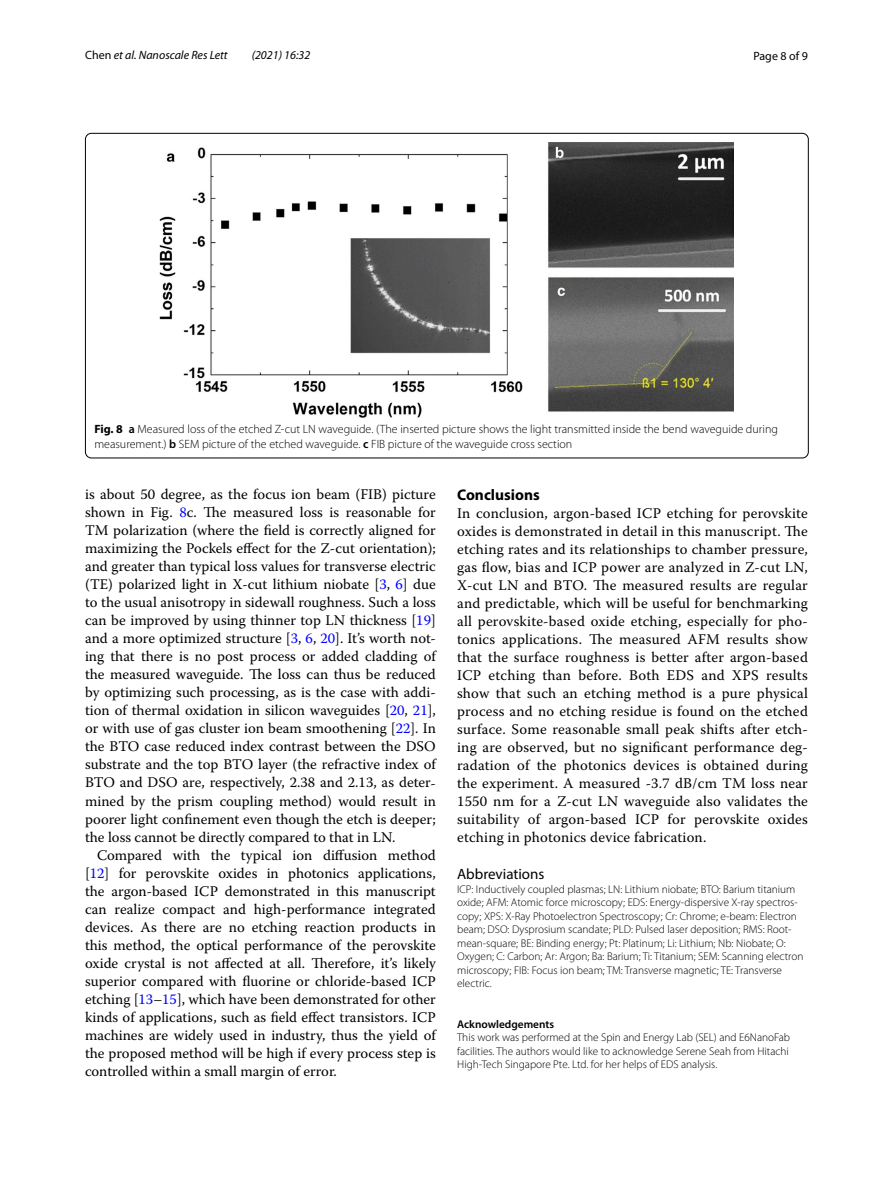
<style>
.page{position:relative;width:893px;height:1187px;background:#fff}
.page>*{position:absolute;margin:0;border:0;box-sizing:border-box;transform-origin:0 0}
.t1{font:700 15.45px "Myriad Pro";color:#000}
.t2{font:15px "Myriad Pro";color:#000}
.t3{font:14.7px/18px "Warnock Pro";letter-spacing:.005em;color:#000;text-align:justify}
.t4{font:300 12px/15px "Myriad Pro";color:#000}
.t5{font:italic 12px "Myriad Pro";color:#000}
.t6{font:12px "Myriad Pro";color:#000}
.t7{font:300 11.25px/13.5px "Myriad Pro";color:#000}
.t8{font:600 11.25px "Myriad Pro";color:#000}
.s1{font-style:normal}
.s2{font-weight:700}
.s3{font-weight:600}
.s4{color:#00f}
</style>
<div class="page">
<img style="left:160px;top:142px;width:574px;height:276px">
<p class="t5" style="left:85px;top:48px;width:144px"><span class="s1">Chen</span> et al. Nanoscale Res Lett</p>
<p class="t5" style="left:252px;top:48px;width:60px">(2021) 16:32</p>
<p class="t6" style="left:753px;top:48px;width:56px">Page 8 of 9</p>
<p class="t4" style="left:94px;top:422px;width:685px"><span class="s2">Fig. 8</span> <span class="s3">a</span> Measured loss of the etched Z-cut LN waveguide. (The inserted picture shows the light transmitted inside the bend waveguide during measurement.) <span class="s3">b</span> SEM picture of the etched waveguide. <span class="s3">c</span> FIB picture of the waveguide cross section</p>
<p class="t3" style="left:85px;top:485px;width:352px">is about 50 degree, as the focus ion beam (FIB) picture shown in Fig. <span class="s4">8</span>c. The measured loss is reasonable for TM polarization (where the field is correctly aligned for maximizing the Pockels effect for the Z-cut orientation); and greater than typical loss values for transverse electric (TE) polarized light in X-cut lithium niobate [<span class="s4">3</span>, <span class="s4">6</span>] due to the usual anisotropy in sidewall roughness. Such a loss can be improved by using thinner top LN thickness [<span class="s4">19</span>] and a more optimized structure [<span class="s4">3</span>, <span class="s4">6</span>, <span class="s4">20</span>]. It’s worth not&shy;ing that there is no post process or added cladding of the measured waveguide. The loss can thus be reduced by optimizing such processing, as is the case with addi&shy;tion of thermal oxidation in silicon waveguides [<span class="s4">20</span>, <span class="s4">21</span>], or with use of gas cluster ion beam smoothening [<span class="s4">22</span>]. In the BTO case reduced index contrast between the DSO substrate and the top BTO layer (the refractive index of BTO and DSO are, respectively, 2.38 and 2.13, as deter&shy;mined by the prism coupling method) would result in poorer light confinement even though the etch is deeper; the loss cannot be directly compared to that in LN.</p>
<p class="t3" style="left:85px;top:845px;width:352px;text-indent:12px">Compared with the typical ion diffusion method [<span class="s4">12</span>] for perovskite oxides in photonics applications, the argon-based ICP demonstrated in this manuscript can realize compact and high-performance integrated devices. As there are no etching reaction products in this method, the optical performance of the perovskite oxide crystal is not affected at all. Therefore, it’s likely superior compared with fluorine or chloride-based ICP etching [<span class="s4">13</span>–<span class="s4">15</span>], which have been demonstrated for other kinds of applications, such as field effect transistors. ICP machines are widely used in industry, thus the yield of the proposed method will be high if every process step is controlled within a small margin of error.</p>
<p class="t1" style="left:457px;top:484px;width:84px">Conclusions</p>
<p class="t3" style="left:457px;top:504px;width:352px">In conclusion, argon-based ICP etching for perovskite oxides is demonstrated in detail in this manuscript. The etching rates and its relationships to chamber pressure, gas flow, bias and ICP power are analyzed in Z-cut LN, X-cut LN and BTO. The measured results are regular and predictable, which will be useful for benchmarking all perovskite-based oxide etching, especially for pho&shy;tonics applications. The measured AFM results show that the surface roughness is better after argon-based ICP etching than before. Both EDS and XPS results show that such an etching method is a pure physical process and no etching residue is found on the etched surface. Some reasonable small peak shifts after etch&shy;ing are observed, but no significant performance deg&shy;radation of the photonics devices is obtained during the experiment. A measured -3.7 dB/cm TM loss near 1550 nm for a Z-cut LN waveguide also validates the suitability of argon-based ICP for perovskite oxides etching in photonics device fabrication.</p>
<p class="t2" style="left:457px;top:864px;width:89px">Abbreviations</p>
<p class="t7" style="left:457px;top:882px;width:348px">ICP: Inductively coupled plasmas; LN: Lithium niobate; BTO: Barium titanium oxide; AFM: Atomic force microscopy; EDS: Energy-dispersive X-ray spectros&shy;copy; XPS: X-Ray Photoelectron Spectroscopy; Cr: Chrome; e-beam: Electron beam; DSO: Dysprosium scandate; PLD: Pulsed laser deposition; RMS: Root&shy;mean-square; BE: Binding energy; Pt: Platinum; Li: Lithium; Nb: Niobate; O:<br>Oxygen; C: Carbon; Ar: Argon; Ba: Barium; Ti: Titanium; SEM: Scanning electron microscopy; FIB: Focus ion beam; TM: Transverse magnetic; TE: Transverse electric.</p>
<p class="t8" style="left:457px;top:1016px;width:98px">Acknowledgements</p>
<p class="t7" style="left:457px;top:1030px;width:334px;text-align:justify">This work was performed at the Spin and Energy Lab (SEL) and E6NanoFab facilities. The authors would like to acknowledge Serene Seah from Hitachi High-Tech Singapore Pte. Ltd. for her helps of EDS analysis.</p>
</div>
